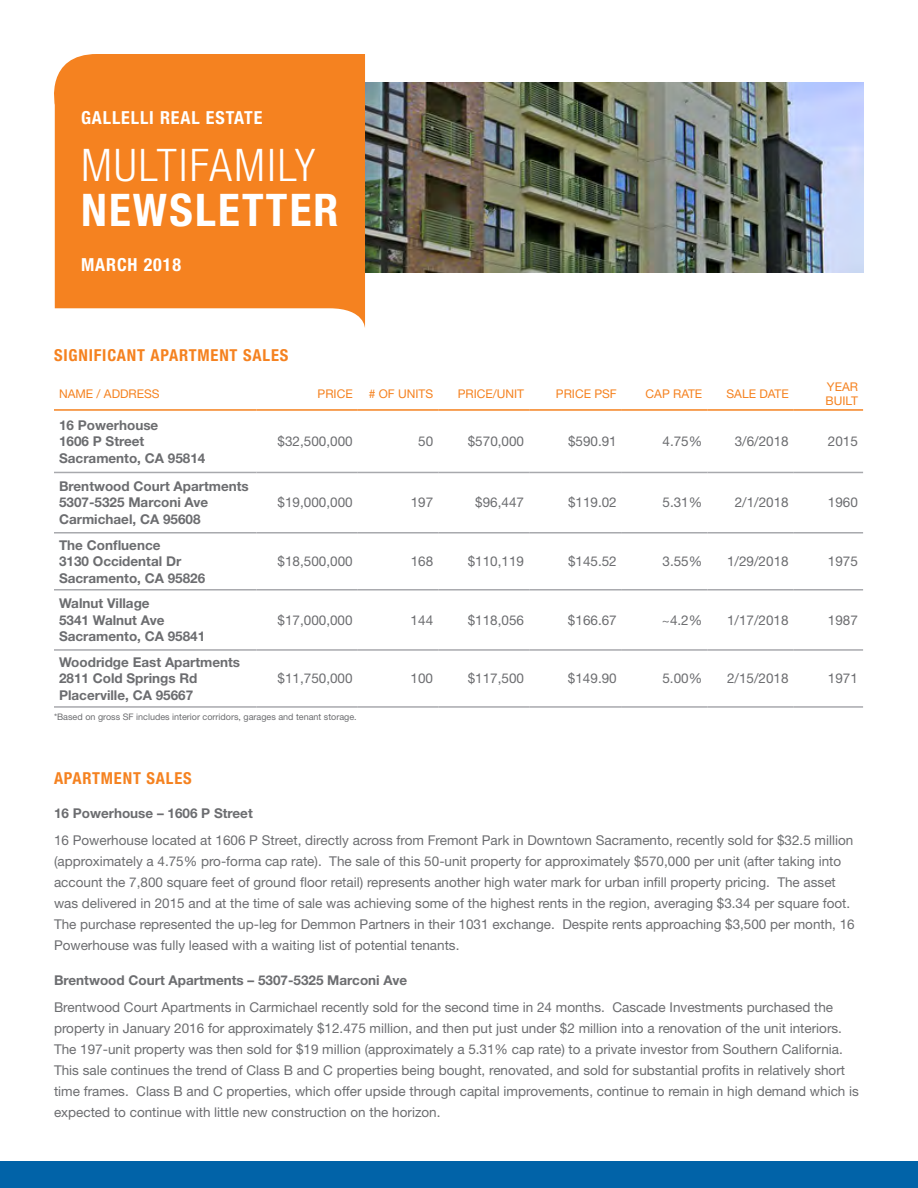
<style>
.page{position:relative;width:918px;height:1188px;background:#fff}
.page>*{position:absolute;margin:0;border:0;box-sizing:border-box;transform-origin:0 0}
.t1{font:300 condensed 45px "Helvetica Neue LT Std";letter-spacing:.05em;color:#fff}
.t2{font:700 condensed 45px "Helvetica Neue LT Std";letter-spacing:.05em;color:#fff}
.t3{font:700 condensed 18px "Helvetica Neue LT Std";letter-spacing:.05em;color:#fff}
.t4{font:700 condensed 16.5px "Helvetica Neue LT Std";letter-spacing:.05em;color:#f58220}
.t5{font:13.5px/21px "Helvetica Neue LT Std";color:#6c6d70}
.t6{font:700 13.5px "Helvetica Neue LT Std";color:#6c6d70}
.t7{font:12px/14px "Helvetica Neue LT Std";color:#f58220}
.t8{font:9px "Helvetica Neue LT Std";color:#6c6d70}
</style>
<div class="page">
<div style="left:0;top:1161px;width:918px;height:27px;background:#0163a8"></div>
<svg style="left:54px;top:54px;width:311px;height:274px;background:#f58b30"></svg>
<hr style="left:54px;top:472px;width:202px;height:1px;background:#a8a9ad">
<hr style="left:256px;top:472px;width:102px;height:1px;background:#a8a9ad">
<hr style="left:358px;top:472px;width:80px;height:1px;background:#a8a9ad">
<hr style="left:438px;top:472px;width:91px;height:1px;background:#a8a9ad">
<hr style="left:529px;top:472px;width:93px;height:1px;background:#a8a9ad">
<hr style="left:622px;top:472px;width:85px;height:1px;background:#a8a9ad">
<hr style="left:707px;top:472px;width:87px;height:1px;background:#a8a9ad">
<hr style="left:794px;top:472px;width:69px;height:1px;background:#a8a9ad">
<hr style="left:54px;top:532px;width:202px;height:2px;background:#a8a9ad">
<hr style="left:256px;top:532px;width:102px;height:2px;background:#a8a9ad">
<hr style="left:358px;top:532px;width:80px;height:2px;background:#a8a9ad">
<hr style="left:438px;top:532px;width:91px;height:2px;background:#a8a9ad">
<hr style="left:529px;top:532px;width:93px;height:2px;background:#a8a9ad">
<hr style="left:622px;top:532px;width:85px;height:2px;background:#a8a9ad">
<hr style="left:707px;top:532px;width:87px;height:2px;background:#a8a9ad">
<hr style="left:794px;top:532px;width:69px;height:2px;background:#a8a9ad">
<hr style="left:54px;top:589px;width:202px;height:2px;background:#a8a9ad">
<hr style="left:256px;top:589px;width:102px;height:2px;background:#a8a9ad">
<hr style="left:358px;top:589px;width:80px;height:2px;background:#a8a9ad">
<hr style="left:438px;top:589px;width:91px;height:2px;background:#a8a9ad">
<hr style="left:529px;top:589px;width:93px;height:2px;background:#a8a9ad">
<hr style="left:622px;top:589px;width:85px;height:2px;background:#a8a9ad">
<hr style="left:707px;top:589px;width:87px;height:2px;background:#a8a9ad">
<hr style="left:794px;top:589px;width:69px;height:2px;background:#a8a9ad">
<hr style="left:54px;top:649px;width:202px;height:2px;background:#a8a9ad">
<hr style="left:256px;top:649px;width:102px;height:2px;background:#a8a9ad">
<hr style="left:358px;top:649px;width:80px;height:2px;background:#a8a9ad">
<hr style="left:438px;top:649px;width:91px;height:2px;background:#a8a9ad">
<hr style="left:529px;top:649px;width:93px;height:2px;background:#a8a9ad">
<hr style="left:622px;top:649px;width:85px;height:2px;background:#a8a9ad">
<hr style="left:707px;top:649px;width:87px;height:2px;background:#a8a9ad">
<hr style="left:794px;top:649px;width:69px;height:2px;background:#a8a9ad">
<hr style="left:54px;top:409px;width:202px;height:2px;background:#f58220">
<hr style="left:256px;top:409px;width:102px;height:2px;background:#f58220">
<hr style="left:358px;top:409px;width:80px;height:2px;background:#f58220">
<hr style="left:438px;top:409px;width:91px;height:2px;background:#f58220">
<hr style="left:529px;top:409px;width:93px;height:2px;background:#f58220">
<hr style="left:622px;top:409px;width:85px;height:2px;background:#f58220">
<hr style="left:707px;top:409px;width:87px;height:2px;background:#f58220">
<hr style="left:794px;top:409px;width:69px;height:2px;background:#f58220">
<hr style="left:54px;top:706px;width:202px;height:2px;background:#a8a9ad">
<hr style="left:256px;top:706px;width:102px;height:2px;background:#a8a9ad">
<hr style="left:358px;top:706px;width:80px;height:2px;background:#a8a9ad">
<hr style="left:438px;top:706px;width:91px;height:2px;background:#a8a9ad">
<hr style="left:529px;top:706px;width:93px;height:2px;background:#a8a9ad">
<hr style="left:622px;top:706px;width:85px;height:2px;background:#a8a9ad">
<hr style="left:707px;top:706px;width:87px;height:2px;background:#a8a9ad">
<hr style="left:794px;top:706px;width:69px;height:2px;background:#a8a9ad">
<img style="left:365px;top:82px;width:499px;height:191px">
<p class="t3" style="left:81px;top:106px;width:183px">GALLELLI REAL ESTATE</p>
<p class="t1" style="left:81px;top:139px;width:236px">MULTIFAMILY</p>
<p class="t2" style="left:81px;top:182px;width:259px">NEWSLETTER</p>
<p class="t3" style="left:81px;top:253px;width:101px">MARCH 2018</p>
<p class="t4" style="left:54px;top:345px;width:236px">SIGNIFICANT APARTMENT SALES</p>
<p class="t7" style="left:59px;top:386px;width:102px">NAME / ADDRESS</p>
<p class="t7" style="left:318px;top:386px;width:37px">PRICE</p>
<p class="t7" style="left:369px;top:386px;width:66px"># OF UNITS</p>
<p class="t7" style="left:458px;top:386px;width:68px">PRICE/UNIT</p>
<p class="t7" style="left:556px;top:386px;width:62px">PRICE PSF</p>
<p class="t7" style="left:646px;top:386px;width:58px">CAP RATE</p>
<p class="t7" style="left:726px;top:386px;width:64px">SALE DATE</p>
<p class="t7" style="left:826px;top:379px;width:34px">YEAR<br>BUILT</p>
<p class="t6" style="left:59px;top:416px;width:101px">16 Powerhouse</p>
<p class="t6" style="left:59px;top:433px;width:87px">1606 P Street</p>
<p class="t6" style="left:59px;top:449px;width:148px">Sacramento, CA 95814</p>
<p class="t5" style="left:278px;top:431px;width:77px">$32,500,000</p>
<p class="t5" style="left:418px;top:431px;width:17px">50</p>
<p class="t5" style="left:468px;top:431px;width:58px">$570,000</p>
<p class="t5" style="left:568px;top:431px;width:50px">$590.91</p>
<p class="t5" style="left:663px;top:431px;width:41px">4.75%</p>
<p class="t5" style="left:735px;top:431px;width:56px">3/6/2018</p>
<p class="t5" style="left:828px;top:431px;width:32px">2015</p>
<p class="t6" style="left:59px;top:478px;width:191px">Brentwood Court Apartments</p>
<p class="t6" style="left:59px;top:494px;width:151px">5307-5325 Marconi Ave</p>
<p class="t6" style="left:59px;top:511px;width:143px">Carmichael, CA 95608</p>
<p class="t6" style="left:59px;top:536px;width:103px">The Confluence</p>
<p class="t6" style="left:59px;top:553px;width:124px">3130 Occidental Dr</p>
<p class="t6" style="left:59px;top:569px;width:148px">Sacramento, CA 95826</p>
<p class="t6" style="left:59px;top:595px;width:92px">Walnut Village</p>
<p class="t6" style="left:59px;top:612px;width:107px">5341 Walnut Ave</p>
<p class="t6" style="left:59px;top:628px;width:148px">Sacramento, CA 95841</p>
<p class="t6" style="left:59px;top:654px;width:183px">Woodridge East Apartments</p>
<p class="t6" style="left:59px;top:670px;width:140px">2811 Cold Springs Rd</p>
<p class="t6" style="left:59px;top:687px;width:136px">Placerville, CA 95667</p>
<p class="t5" style="left:278px;top:492px;width:77px">$19,000,000</p>
<p class="t5" style="left:411px;top:492px;width:24px">197</p>
<p class="t5" style="left:475px;top:492px;width:50px">$96,447</p>
<p class="t5" style="left:568px;top:492px;width:50px">$119.02</p>
<p class="t5" style="left:663px;top:492px;width:41px">5.31%</p>
<p class="t5" style="left:735px;top:492px;width:56px">2/1/2018</p>
<p class="t5" style="left:828px;top:492px;width:32px">1960</p>
<p class="t5" style="left:278px;top:551px;width:77px">$18,500,000</p>
<p class="t5" style="left:411px;top:551px;width:24px">168</p>
<p class="t5" style="left:468px;top:551px;width:58px">$110,119</p>
<p class="t5" style="left:568px;top:551px;width:50px">$145.52</p>
<p class="t5" style="left:663px;top:551px;width:41px">3.55%</p>
<p class="t5" style="left:727px;top:551px;width:63px">1/29/2018</p>
<p class="t5" style="left:828px;top:551px;width:32px">1975</p>
<p class="t5" style="left:278px;top:609px;width:77px">$17,000,000</p>
<p class="t5" style="left:411px;top:609px;width:24px">144</p>
<p class="t5" style="left:468px;top:609px;width:58px">$118,056</p>
<p class="t5" style="left:568px;top:609px;width:50px">$166.67</p>
<p class="t5" style="left:662px;top:609px;width:42px">~4.2%</p>
<p class="t5" style="left:727px;top:609px;width:63px">1/17/2018</p>
<p class="t5" style="left:828px;top:609px;width:32px">1987</p>
<p class="t5" style="left:278px;top:668px;width:77px">$11,750,000</p>
<p class="t5" style="left:411px;top:668px;width:24px">100</p>
<p class="t5" style="left:468px;top:668px;width:58px">$117,500</p>
<p class="t5" style="left:568px;top:668px;width:50px">$149.90</p>
<p class="t5" style="left:662px;top:668px;width:41px">5.00%</p>
<p class="t5" style="left:727px;top:668px;width:63px">2/15/2018</p>
<p class="t5" style="left:828px;top:668px;width:32px">1971</p>
<p class="t8" style="left:54px;top:712px;width:304px">*Based on gross SF includes interior corridors, garages and tenant storage.</p>
<p class="t4" style="left:54px;top:768px;width:139px">APARTMENT SALES</p>
<p class="t6" style="left:54px;top:805px;width:200px">16 Powerhouse – 1606 P Street</p>
<p class="t5" style="left:54px;top:830px;width:802px">16 Powerhouse located at 1606 P Street, directly across from Fremont Park in Downtown Sacramento, recently sold for $32.5 million (approximately a 4.75% pro-forma cap rate). The sale of this 50-unit property for approximately $570,000 per unit (after taking into account the 7,800 square feet of ground floor retail) represents another high water mark for urban infill property pricing. The asset was delivered in 2015 and at the time of sale was achieving some of the highest rents in the region, averaging $3.34 per square foot.<br>The purchase represented the up-leg for Demmon Partners in their 1031 exchange. Despite rents approaching $3,500 per month, 16<br>Powerhouse was fully leased with a waiting list of potential tenants.</p>
<p class="t6" style="left:54px;top:972px;width:355px">Brentwood Court Apartments – 5307-5325 Marconi Ave</p>
<p class="t5" style="left:54px;top:996px;width:806px">Brentwood Court Apartments in Carmichael recently sold for the second time in 24 months. Cascade Investments purchased the property in January 2016 for approximately $12.475 million, and then put just under $2 million into a renovation of the unit interiors.<br>The 197-unit property was then sold for $19 million (approximately a 5.31% cap rate) to a private investor from Southern California.<br>This sale continues the trend of Class B and C properties being bought, renovated, and sold for substantial profits in relatively short time frames. Class B and C properties, which offer upside through capital improvements, continue to remain in high demand which is expected to continue with little new construction on the horizon.</p>
</div>
